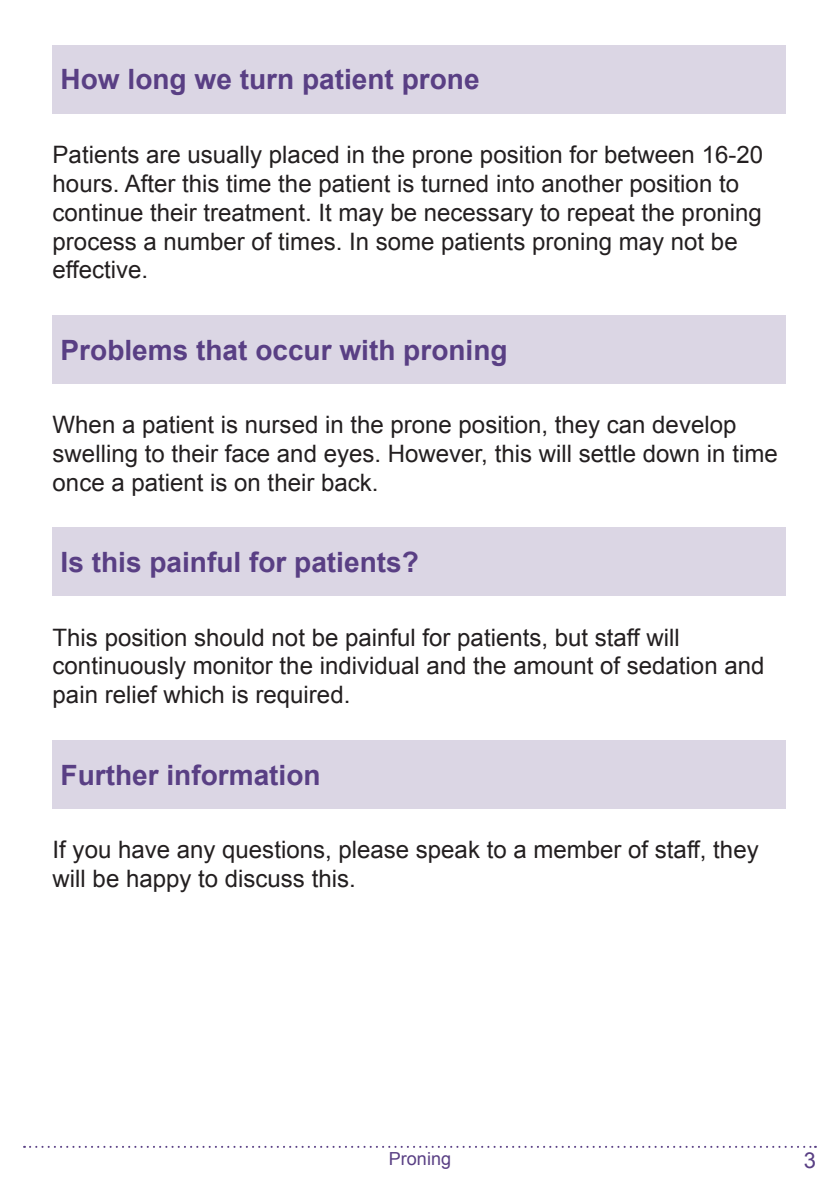
<style>
.page{position:relative;width:840px;height:1191px;background:#fff}
.page>*{position:absolute;margin:0;border:0;box-sizing:border-box;transform-origin:0 0}
.t1{font:700 28px "Arial";color:#593f84}
.Default{font:24px/28.8px "Arial";color:#231f20}
.t2{font:22px "Arial";color:#593f84}
.t3{font:18px "Arial";color:#593f84}
</style>
<div class="page">
<svg style="left:24px;top:1145px;width:791px;height:2px"></svg>
<div style="left:53px;top:45px;width:732px;height:68px;background:#dbd6e4"></div>
<div style="left:53px;top:315px;width:732px;height:68px;background:#dbd6e4"></div>
<div style="left:53px;top:527px;width:732px;height:69px;background:#dbd6e4"></div>
<div style="left:53px;top:740px;width:732px;height:68px;background:#dbd6e4"></div>
<p class="t1" style="left:61px;top:61px;width:420px">How long we turn patient prone</p>
<p class="Default" style="left:53px;top:140px;width:711px">Patients are usually placed in the prone position for between 16-20 hours. After this time the patient is turned into another position to continue their treatment. It may be necessary to repeat the proning process a number of times. In some patients proning may not be effective.</p>
<p class="t1" style="left:61px;top:331px;width:448px">Problems that occur with proning</p>
<p class="Default" style="left:53px;top:410px;width:726px">When a patient is nursed in the prone position, they can develop swelling to their face and eyes. However, this will settle down in time once a patient is on their back.</p>
<p class="t1" style="left:61px;top:544px;width:359px">Is this painful for patients?</p>
<p class="Default" style="left:53px;top:623px;width:713px">This position should not be painful for patients, but staff will continuously monitor the individual and the amount of sedation and pain relief which is required.</p>
<p class="t1" style="left:61px;top:756px;width:261px">Further information</p>
<p class="Default" style="left:53px;top:835px;width:707px">If you have any questions, please speak to a member of staff, they will be happy to discuss this.</p>
<p class="t3" style="left:389px;top:1146px;width:64px">Proning</p>
<p class="t2" style="left:803px;top:1146px;width:14px">3</p>
</div>
